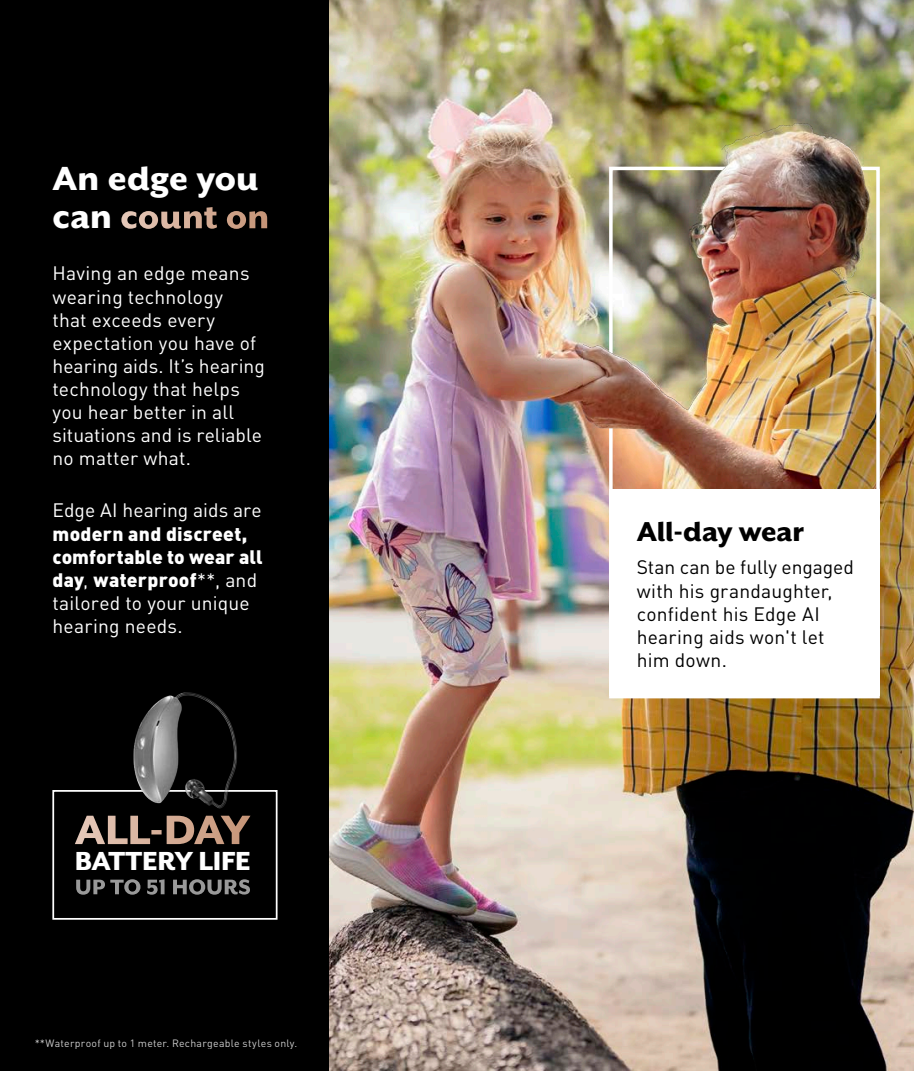
<style>
.page{position:relative;width:914px;height:1071px;background:#fff}
.page>*{position:absolute;margin:0;border:0;box-sizing:border-box;transform-origin:0 0}
.t1{font:800 38.5px/38.5px "Mr Eaves XL San OT";letter-spacing:.005em;color:#fff}
.t2{font:800 31.5px "Mr Eaves XL San OT";letter-spacing:-.005em;color:#000}
.t3{font:800 30.1px "Mr Eaves XL San OT";letter-spacing:-.015em;color:#fff}
.t4{font:19.25px/23.1px "DIN Pro";letter-spacing:.01em;color:#fff}
.t5{font:19.25px/23.1px "DIN Pro";letter-spacing:.01em;color:#000}
.t6{font:10.5px "DIN Pro";letter-spacing:.025em;color:#fff}
.s1{font-weight:900}
</style>
<div class="page">
<img style="left:328px;top:0;width:586px;height:1071px">
<div style="left:0;top:0;width:328px;height:1071px;background:#000"></div>
<div style="left:609px;top:489px;width:270px;height:206px;background:#fff"></div>
<div style="left:52px;top:790px;width:225px;height:130px;background:#000;border:2px solid #fff"></div>
<img style="left:116px;top:692px;width:143px;height:125px">
<svg style="left:76px;top:879px;width:174px;height:16px"></svg>
<svg style="left:75px;top:816px;width:175px;height:28px"></svg>
<img style="left:583px;top:2px;width:291px;height:426px">
<p class="t1" style="left:52px;top:159px;width:218px">An edge you can count on</p>
<p class="t4" style="left:52px;top:261px;width:214px">Having an edge means wearing technology<br>that exceeds every expectation you have of hearing aids. It’s hearing technology that helps you hear better in all situations and is reliable no matter what.</p>
<p class="t4" style="left:52px;top:498px;width:212px">Edge AI hearing aids are <span class="s1">modern and discreet, comfortable to wear all day</span>, <span class="s1">waterproof</span>**, and tailored to your unique hearing needs.</p>
<p class="t3" style="left:75px;top:846px;width:177px">BATTERY LIFE</p>
<p class="t6" style="left:34px;top:1035px;width:264px">**Waterproof up to 1 meter. Rechargeable styles only.</p>
<p class="t2" style="left:636px;top:516px;width:169px">All-day wear</p>
<p class="t5" style="left:636px;top:555px;width:219px">Stan can be fully engaged with his grandaughter, confident his Edge AI hearing aids won't let him down.</p>
</div>
